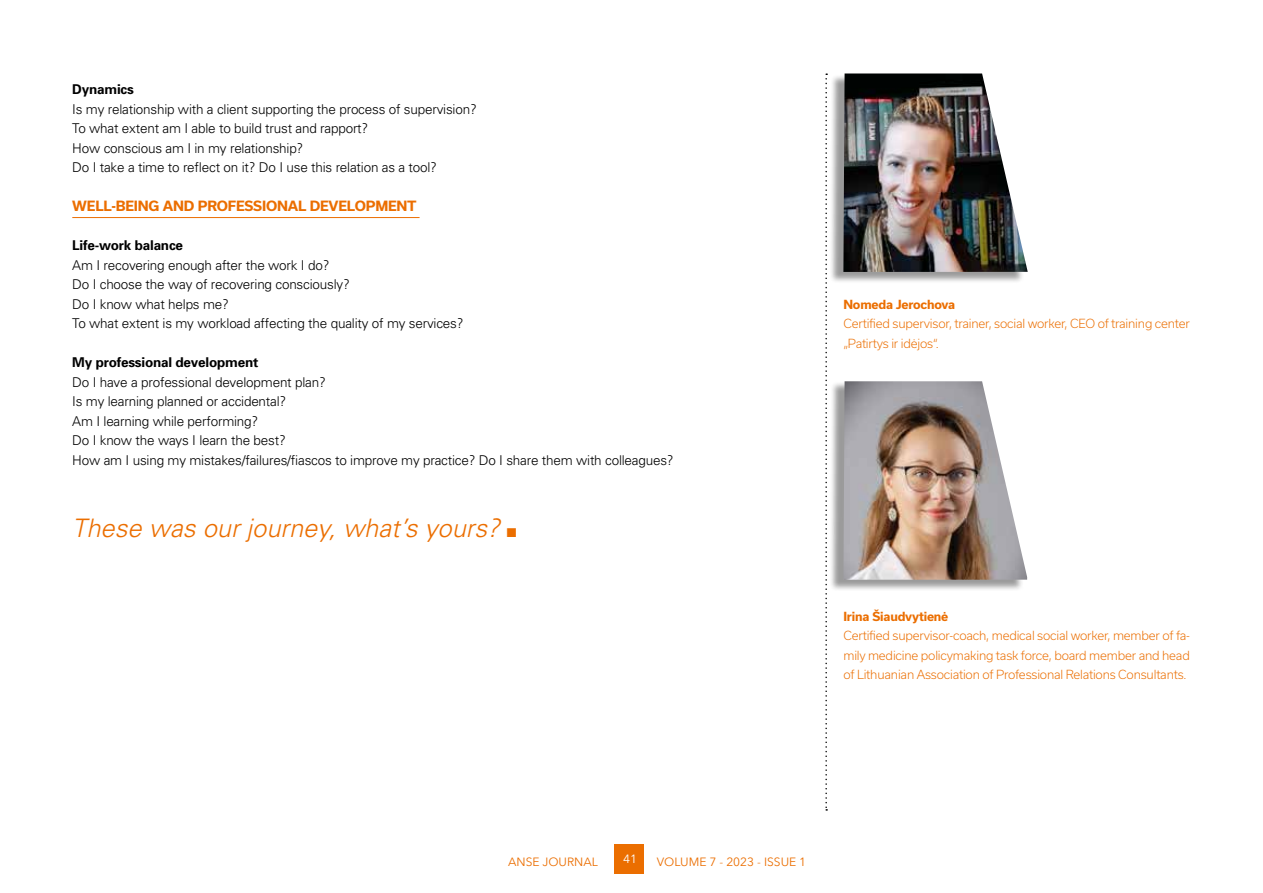
<style>
.page{position:relative;width:1263px;height:893px;background:#fff}
.page>*{position:absolute;margin:0;border:0;box-sizing:border-box;transform-origin:0 0}
.t1{font:italic 300 25.5px "Univers";color:#eb6e00}
.t2{font:300 13.5px/19.5px "Univers";letter-spacing:-.015em;color:#000}
.t3{font:700 13.5px "Univers";letter-spacing:-.015em;color:#000}
.t4{font:700 13.5px "Usual";letter-spacing:-.015em;color:#eb6e00}
.t5{font:300 12px/19.5px "Usual";letter-spacing:-.015em;color:#eb6e00}
.t6{font:700 12px "Usual";letter-spacing:-.015em;color:#eb6e00}
.t7{font:12px "Avenir Next";color:#eb6e00}
.t8{font:12px "Avenir Next";color:#fff}
</style>
<div class="page">
<div style="left:614px;top:844px;width:30px;height:30px;background:#eb6e00"></div>
<svg style="left:825px;top:73px;width:2px;height:738px"></svg>
<hr style="left:72px;top:217px;width:348px;height:1px;background:#eb6e00">
<div style="left:829px;top:74px;width:195px;height:209px;background:#000;opacity:.4"></div>
<img style="left:843px;top:73px;width:185px;height:199px">
<div style="left:829px;top:382px;width:195px;height:209px;background:#000;opacity:.4"></div>
<img style="left:843px;top:381px;width:184px;height:199px">
<p class="t3" style="left:72px;top:81px;width:63px">Dynamics</p>
<p class="t2" style="left:72px;top:99px;width:406px">Is my relationship with a client supporting the process of supervision?<br>To what extent am I able to build trust and rapport?<br>How conscious am I in my relationship?<br>Do I take a time to reflect on it? Do I use this relation as a tool?</p>
<p class="t4" style="left:72px;top:198px;width:346px">WELL-BEING AND PROFESSIONAL DEVELOPMENT</p>
<p class="t3" style="left:72px;top:237px;width:112px">Life-work balance</p>
<p class="t2" style="left:72px;top:255px;width:393px">Am I recovering enough after the work I do?<br>Do I choose the way of recovering consciously?<br>Do I know what helps me?<br>To what extent is my workload affecting the quality of my services?</p>
<p class="t3" style="left:72px;top:354px;width:188px">My professional development</p>
<p class="t2" style="left:72px;top:372px;width:603px">Do I have a professional development plan?<br>Is my learning planned or accidental?<br>Am I learning while performing?<br>Do I know the ways I learn the best?<br>How am I using my mistakes/failures/fiascos to improve my practice? Do I share them with colleagues?</p>
<h1 class="t1" style="left:72px;top:512px;width:446px">These was our journey, what’s yours? ■</h1>
<p class="t6" style="left:843px;top:297px;width:113px">Nomeda Jerochova</p>
<p class="t5" style="left:843px;top:314px;width:348px">Certified supervisor, trainer, social worker, CEO of training center „Patirtys ir idėjos“.</p>
<p class="t6" style="left:843px;top:609px;width:106px">Irina Šiaudvytienė</p>
<p class="t5" style="left:843px;top:626px;width:348px;text-align:justify">Certified supervisor-coach, medical social worker, member of fa&shy;mily medicine policymaking task force, board member and head of Lithuanian Association of Professional Relations Consultants.</p>
<p class="t7" style="left:508px;top:851px;width:91px">ANSE JOURNAL</p>
<p class="t8" style="left:623px;top:849px;width:15px">41</p>
<p class="t7" style="left:657px;top:851px;width:151px">VOLUME 7 - 2023 - ISSUE 1</p>
</div>
